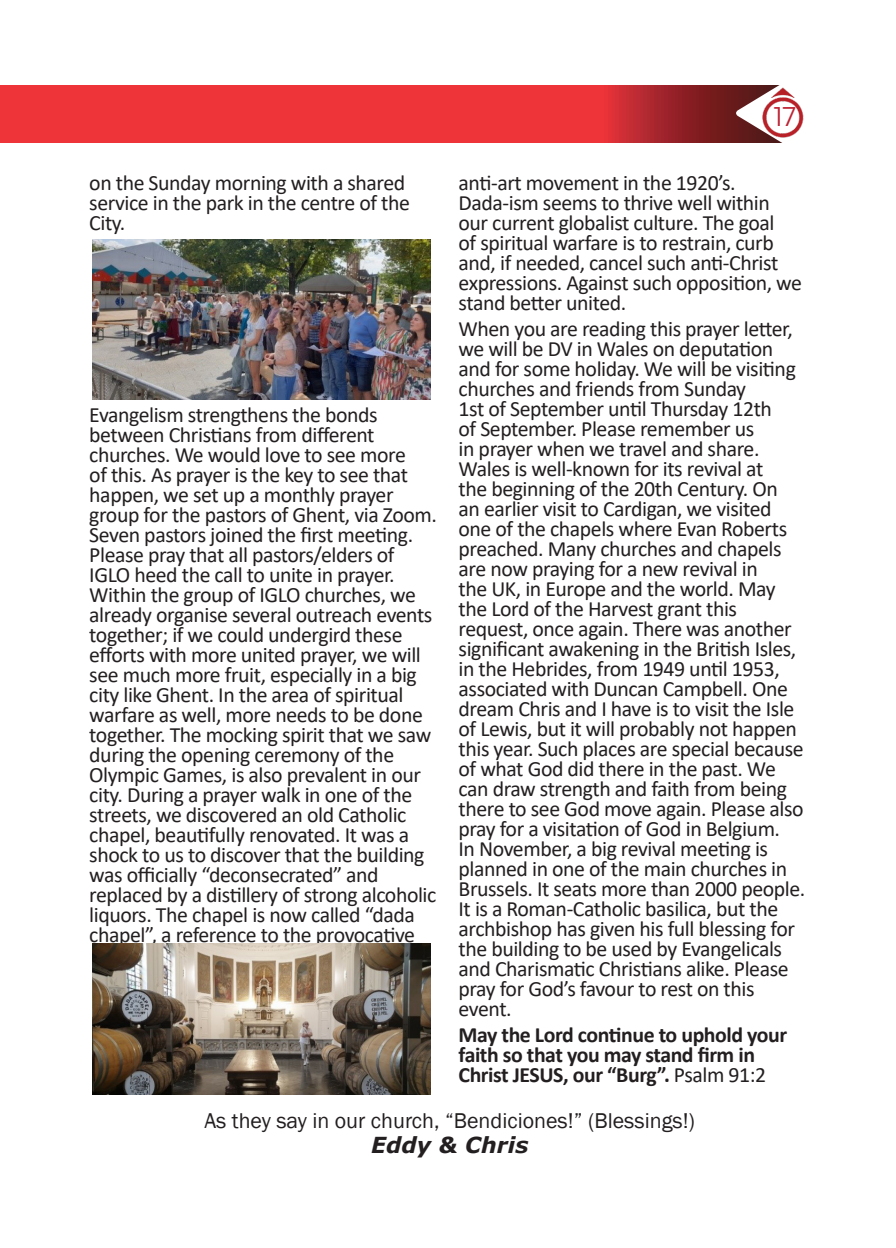
<style>
.page{position:relative;width:896px;height:1248px;background:#fff}
.page>*{position:absolute;margin:0;border:0;box-sizing:border-box;transform-origin:0 0}
.t1{font:28px "General Sans";color:#bd2232}
.t2{font:22px "Franklin Gothic";color:#231f20}
.t3{font:italic 700 22px "Verdana";color:#231f20}
.t4{font:21.8px/20px "Calibri";letter-spacing:-.02em;color:#231f20}
.t5{font:700 21.8px/20px "Calibri";letter-spacing:-.02em;color:#231f20}
.s1{font-weight:400}
</style>
<div class="page">
<svg style="left:0;top:85px;width:735px;height:58px;background:#e13136"></svg>
<svg style="left:735px;top:85px;width:47px;height:58px"></svg>
<img style="left:757px;top:85px;width:47px;height:56px">
<img style="left:93px;top:240px;width:337px;height:159px">
<img style="left:93px;top:943px;width:337px;height:151px">
<p class="t1" style="left:774px;top:99px;width:23px">17</p>
<p class="t4" style="left:458px;top:172px;width:345px">anti-art movement in the 1920’s.<br>Dada-ism seems to thrive well within our current globalist culture. The goal<br>of spiritual warfare is to restrain, curb and, if needed, cancel such anti-Christ expressions. Against such opposition, we stand better united.</p>
<p class="t4" style="left:458px;top:318px;width:348px">When you are reading this prayer letter, we will be DV in Wales on deputation and for some holiday. We will be visiting churches and friends from Sunday<br>1st of September until Thursday 12th<br>of September. Please remember us<br>in prayer when we travel and share.<br>Wales is well-known for its revival at<br>the beginning of the 20th Century. On<br>an earlier visit to Cardigan, we visited one of the chapels where Evan Roberts preached. Many churches and chapels are now praying for a new revival in<br>the UK, in Europe and the world. May the Lord of the Harvest grant this request, once again. There was another significant awakening in the British Isles, in the Hebrides, from 1949 until 1953, associated with Duncan Campbell. One dream Chris and I have is to visit the Isle of Lewis, but it will probably not happen this year. Such places are special because of what God did there in the past. We can draw strength and faith from being there to see God move again. Please also pray for a visitation of God in Belgium.<br>In November, a big revival meeting is planned in one of the main churches in Brussels. It seats more than 2000 people.<br>It is a Roman-Catholic basilica, but the archbishop has given his full blessing for the building to be used by Evangelicals and Charismatic Christians alike. Please pray for God’s favour to rest on this event.</p>
<p class="t5" style="left:458px;top:1024px;width:330px">May the Lord continue to uphold your faith so that you may stand firm in<br>Christ JESUS, our “Burg”. <span class="s1">Psalm 91:2</span></p>
<p class="t2" style="left:204px;top:1107px;width:492px">As they say in our church, “Bendiciones!” (Blessings!)</p>
<p class="t3" style="left:371px;top:1129px;width:159px">Eddy &amp; Chris</p>
<p class="t4" style="left:89px;top:172px;width:322px">on the Sunday morning with a shared service in the park in the centre of the<br>City.</p>
<p class="t4" style="left:89px;top:404px;width:349px">Evangelism strengthens the bonds between Christians from different churches. We would love to see more<br>of this. As prayer is the key to see that happen, we set up a monthly prayer group for the pastors of Ghent, via Zoom.<br>Seven pastors joined the first meeting.<br>Please pray that all pastors/elders of IGLO heed the call to unite in prayer.<br>Within the group of IGLO churches, we already organise several outreach events together; if we could undergird these efforts with more united prayer, we will see much more fruit, especially in a big city like Ghent. In the area of spiritual warfare as well, more needs to be done together. The mocking spirit that we saw during the opening ceremony of the Olympic Games, is also prevalent in our city. During a prayer walk in one of the streets, we discovered an old Catholic chapel, beautifully renovated. It was a shock to us to discover that the building was officially “deconsecrated” and replaced by a distillery of strong alcoholic liquors. The chapel is now called “dada chapel”, a reference to the provocative</p>
</div>
